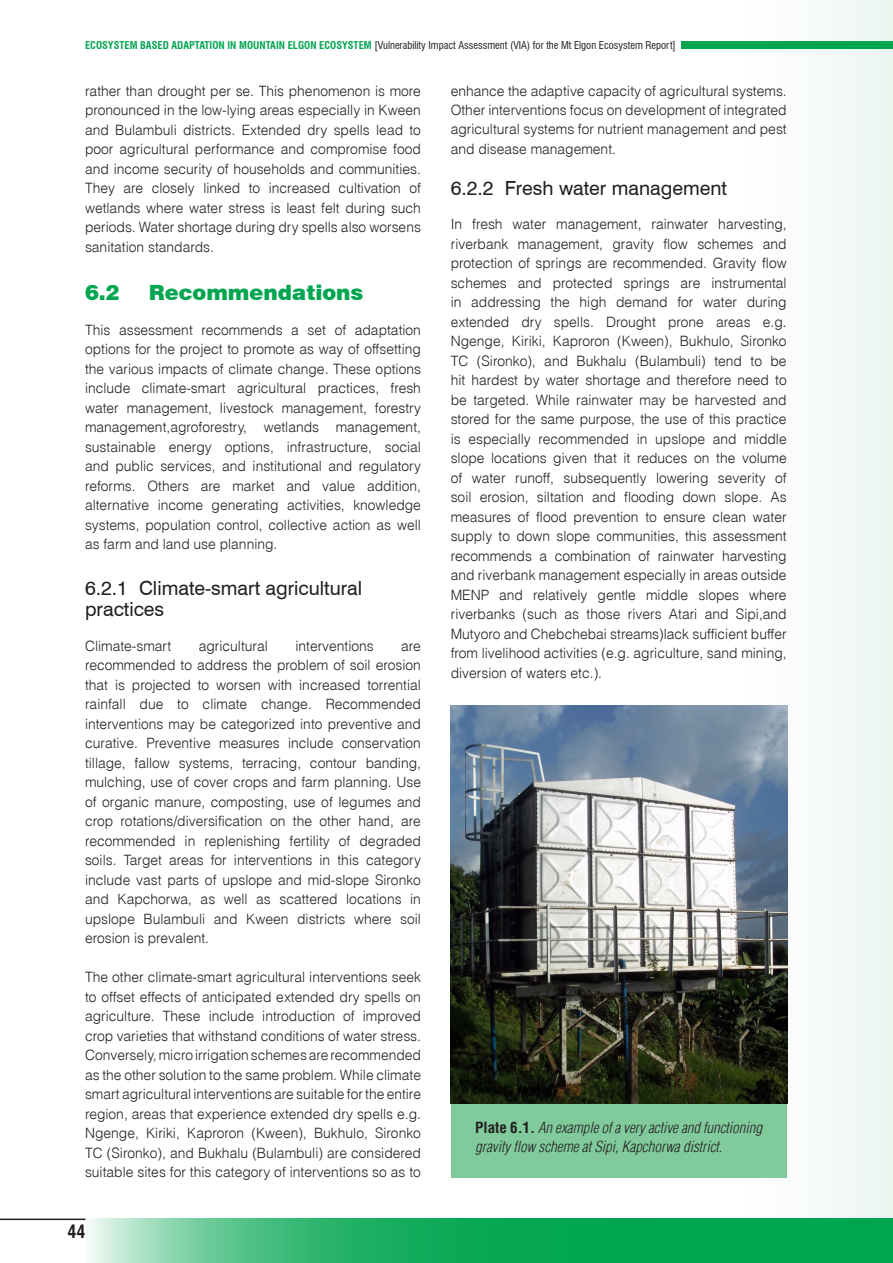
<style>
.page{position:relative;width:893px;height:1263px;background:#fff}
.page>*{position:absolute;margin:0;border:0;box-sizing:border-box;transform-origin:0 0}
.SBHed_1{font:900 21px "Swiss 721 BT";color:#00a54f}
.SBHed_2{font:19.5px/21px "Swiss 721 BT";color:#231f20}
.t1{font:700 condensed 18px "Swiss 721 BT";color:#231f20}
.QUOTE{font:italic 300 15px/19.5px "Switzerland Cond";color:#231f20}
.BD_TXT{font:14.25px/19.5px "Switzerland Light Plain";color:#231f20;text-align:justify}
.t2{font:condensed 10.5px "Swiss 721 BT";color:#231f20}
.s1{font-weight:700;color:#00a54f}
.s2{font-family:"Switzerland Condensed";font-weight:400;font-style:normal}
</style>
<div class="page">
<div style="left:741px;top:0;width:152px;height:1263px;background:#f5faf7"></div>
<svg style="left:90px;top:1218px;width:803px;height:45px;background:#28b26a"></svg>
<div style="left:682px;top:41px;width:211px;height:7px;background:#00a54f"></div>
<hr style="left:0;top:1218px;width:85px;height:2px;background:#231f20">
<div style="left:451px;top:1104px;width:336px;height:74px;background:#80ca9c"></div>
<img style="left:451px;top:706px;width:336px;height:398px">
<p class="t2" style="left:85px;top:39px;width:592px"><span class="s1">ECOSYSTEM BASED ADAPTATION IN MOUNTAIN ELGON ECOSYSTEM</span> [Vulnerability Impact Assessment (VIA) for the Mt Elgon Ecosystem Report]</p>
<p class="BD_TXT" style="left:85px;top:80px;width:337px">rather than drought per se. This phenomenon is more pronounced in the low-lying areas especially in Kween and Bulambuli districts. Extended dry spells lead to poor agricultural performance and compromise food and income security of households and communities.<br>They are closely linked to increased cultivation of wetlands where water stress is least felt during such periods. Water shortage during dry spells also worsens sanitation standards.</p>
<p class="SBHed_1" style="left:85px;top:280px;width:36px">6.2</p>
<p class="SBHed_1" style="left:149px;top:280px;width:216px">Recommendations</p>
<p class="BD_TXT" style="left:85px;top:320px;width:337px">This assessment recommends a set of adaptation options for the project to promote as way of offsetting the various impacts of climate change. These options include climate-smart agricultural practices, fresh water management, livestock management, forestry management,agroforestry, wetlands management, sustainable energy options, infrastructure, social and public services, and institutional and regulatory reforms. Others are market and value addition, alternative income generating activities, knowledge systems, population control, collective action as well as farm and land use planning.</p>
<p class="SBHed_2" style="left:85px;top:578px;width:279px">6.2.1 Climate-smart agricultural practices</p>
<p class="BD_TXT" style="left:85px;top:635px;width:88px">Climate-smart</p>
<p class="BD_TXT" style="left:199px;top:635px;width:71px">agricultural</p>
<p class="BD_TXT" style="left:295px;top:635px;width:80px">interventions</p>
<p class="BD_TXT" style="left:451px;top:80px;width:337px">enhance the adaptive capacity of agricultural systems.<br>Other interventions focus on development of integrated agricultural systems for nutrient management and pest and disease management.</p>
<p class="SBHed_2" style="left:451px;top:177px;width:278px">6.2.2 Fresh water management</p>
<p class="BD_TXT" style="left:451px;top:214px;width:337px">In fresh water management, rainwater harvesting, riverbank management, gravity flow schemes and protection of springs are recommended. Gravity flow schemes and protected springs are instrumental in addressing the high demand for water during extended dry spells. Drought prone areas e.g.<br>Ngenge, Kiriki, Kaproron (Kween), Bukhulo, Sironko TC (Sironko), and Bukhalu (Bulambuli) tend to be hit hardest by water shortage and therefore need to be targeted. While rainwater may be harvested and stored for the same purpose, the use of this practice is especially recommended in upslope and middle slope locations given that it reduces on the volume of water runoff, subsequently lowering severity of soil erosion, siltation and flooding down slope. As measures of flood prevention to ensure clean water supply to down slope communities, this assessment recommends a combination of rainwater harvesting and riverbank management especially in areas outside MENP and relatively gentle middle slopes where riverbanks (such as those rivers Atari and Sipi,and Mutyoro and Chebchebai streams)lack sufficient buffer from livelihood activities (e.g. agriculture, sand mining, diversion of waters etc.).</p>
<p class="BD_TXT" style="left:85px;top:635px;width:337px;text-indent:316px">are recommended to address the problem of soil erosion that is projected to worsen with increased torrential rainfall due to climate change. Recommended interventions may be categorized into preventive and curative. Preventive measures include conservation tillage, fallow systems, terracing, contour banding, mulching, use of cover crops and farm planning. Use of organic manure, composting, use of legumes and crop rotations/diversification on the other hand, are recommended in replenishing fertility of degraded soils. Target areas for interventions in this category include vast parts of upslope and mid-slope Sironko and Kapchorwa, as well as scattered locations in upslope Bulambuli and Kween districts where soil erosion is prevalent.</p>
<p class="BD_TXT" style="left:85px;top:967px;width:337px">The other climate-smart agricultural interventions seek to offset effects of anticipated extended dry spells on agriculture. These include introduction of improved crop varieties that withstand conditions of water stress.<br>Conversely, micro irrigation schemes are recommended as the other solution to the same problem. While climate smart agricultural interventions are suitable for the entire region, areas that experience extended dry spells e.g.<br>Ngenge, Kiriki, Kaproron (Kween), Bukhulo, Sironko TC (Sironko), and Bukhalu (Bulambuli) are considered suitable sites for this category of interventions so as to</p>
<p class="QUOTE" style="left:475px;top:1117px;width:289px"><span class="s2">Plate 6.1.</span> An example of a very active and functioning gravity flow scheme at Sipi, Kapchorwa district.</p>
<p class="t1" style="left:67px;top:1221px;width:19px">44</p>
</div>
